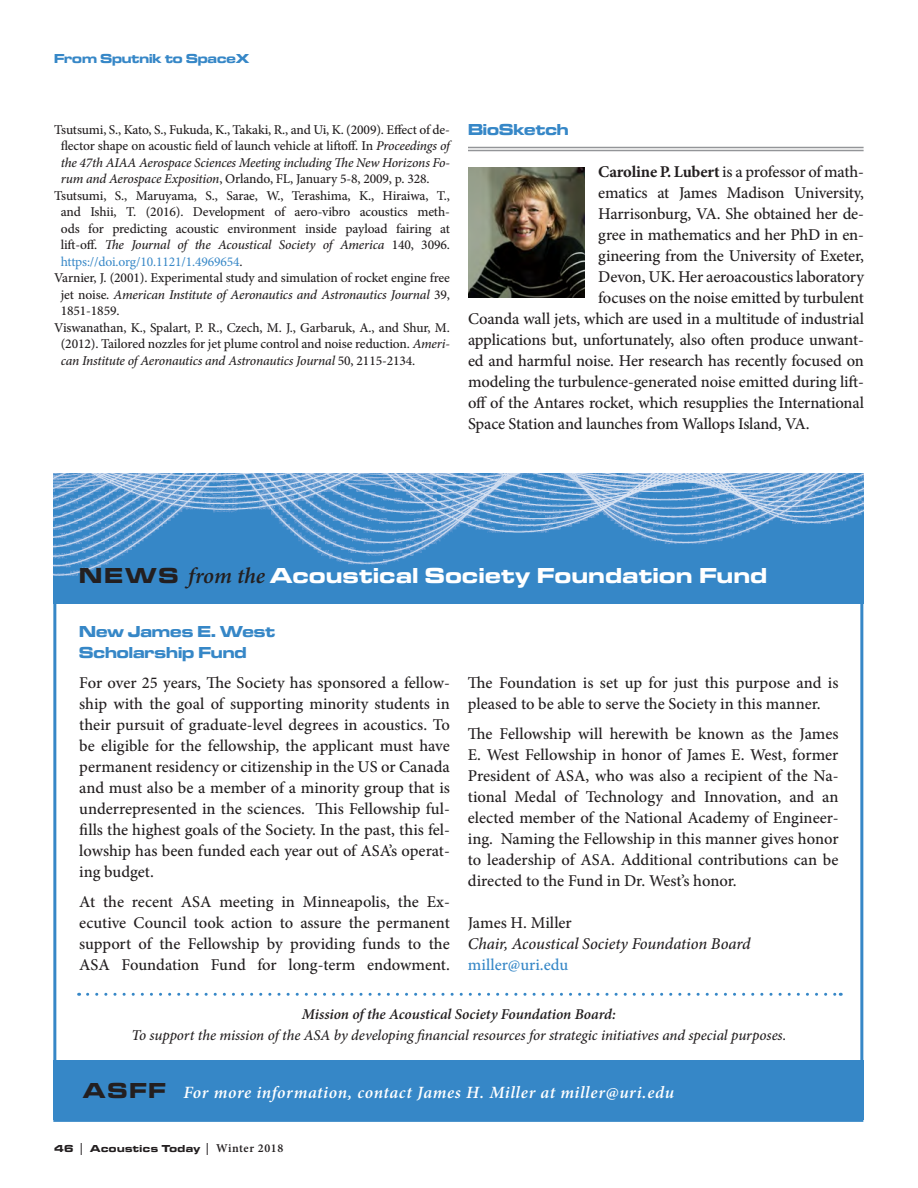
<style>
.page{position:relative;width:918px;height:1188px;background:#fff}
.page>*{position:absolute;margin:0;border:0;box-sizing:border-box;transform-origin:0 0}
.t1{font:700 22.5px "Microgramma Ext D";letter-spacing:.03em;color:#fff}
.t2{font:italic 600 17.25px "Minion Pro";letter-spacing:.035em;color:#fff}
.t3{font:500 16.5px/21px "Minion Pro";letter-spacing:-.01em;color:#231f20;text-align:justify}
.t4{font:700 16.5px/21px "Microgramma Ext D";color:#3687c7}
.t5{font:italic 500 16.5px "Minion Pro";letter-spacing:-.005em;color:#231f20}
.t6{font:500 16.5px "Minion Pro";color:#3687c7}
.t7{font:italic 500 15px "Minion Pro";letter-spacing:-.01em;color:#231f20}
.t8{font:italic 600 15px "Minion Pro";letter-spacing:-.005em;color:#231f20}
.t9{font:500 13.5px "Minion Pro";letter-spacing:-.01em;color:#231f20}
.t10{font:italic 500 13.5px "Minion Pro";letter-spacing:-.015em;color:#231f20}
.t11{font:13.5px "Minion Pro";letter-spacing:-.01em;color:#3687c7}
.t12{font:700 13.5px "Microgramma Ext D";color:#3687c7}
.t13{font:700 10.5px "Microgramma Ext D";letter-spacing:.05em;color:#231f20}
.s1{font-style:italic}
.s2{font-style:normal}
.s3{font-weight:500;color:#231f20}
.s4{font-weight:700}
.s5{color:#231f20}
.s6{font-family:"Minion Pro";font-weight:600;font-style:italic;color:#231f20}
.s7{font-family:"Microgramma Ext D";font-weight:700;font-style:normal;font-size:22.5px;color:#231f20}
.s8{font-family:"Minion Pro";font-weight:600;font-size:12px}
</style>
<div class="page">
<img style="left:468px;top:167px;width:116px;height:130px">
<hr style="left:468px;top:147px;width:396px;height:1px;background:#939598">
<hr style="left:468px;top:150px;width:396px;height:1px;background:#939598">
<img style="left:53px;top:473px;width:810px;height:130px">
<svg style="left:88px;top:993px;width:753px;height:3px"></svg>
<div style="left:53px;top:1060px;width:810px;height:60px;background:#3687c7"></div>
<p class="t12" style="left:54px;top:49px;width:197px">From Sputnik to SpaceX</p>
<p class="t9" style="left:54px;top:120px;width:397px">Tsutsumi, S., Kato, S., Fukuda, K., Takaki, R., and Ui, K. (2009). Effect of de-</p>
<p class="t9" style="left:61px;top:137px;width:391px">flector shape on acoustic field of launch vehicle at liftoff. In <span class="s1">Proceedings of</span></p>
<p class="t10" style="left:61px;top:153px;width:391px">the 47th AIAA Aerospace Sciences Meeting including The New Horizons Fo-</p>
<p class="t9" style="left:61px;top:170px;width:370px"><span class="s1">rum and Aerospace Exposition</span>, Orlando, FL, January 5-8, 2009, p. 328.</p>
<p class="t9" style="left:54px;top:186px;width:397px">Tsutsumi, S., Maruyama, S., Sarae, W., Terashima, K., Hiraiwa, T.,</p>
<p class="t9" style="left:61px;top:203px;width:391px">and Ishii, T. (2016). Development of aero-vibro acoustics meth-</p>
<p class="t9" style="left:61px;top:219px;width:391px">ods for predicting acoustic environment inside payload fairing at</p>
<p class="t10" style="left:61px;top:236px;width:391px"><span class="s2">lift-off.</span> The Journal of the Acoustical Society of America <span class="s2">140, 3096.</span></p>
<p class="t11" style="left:61px;top:253px;width:183px">https://doi.org/10.1121/1.4969654<span class="s3">.</span></p>
<p class="t9" style="left:54px;top:269px;width:397px">Varnier, J. (2001). Experimental study and simulation of rocket engine free</p>
<p class="t10" style="left:61px;top:285px;width:391px"><span class="s2">jet noise.</span> American Institute of Aeronautics and Astronautics Journal <span class="s2">39,</span></p>
<p class="t9" style="left:61px;top:302px;width:60px">1851-1859.</p>
<p class="t9" style="left:54px;top:318px;width:397px">Viswanathan, K., Spalart, P. R., Czech, M. J., Garbaruk, A., and Shur, M.</p>
<p class="t9" style="left:61px;top:335px;width:391px">(2012). Tailored nozzles for jet plume control and noise reduction. <span class="s1">Ameri-</span></p>
<p class="t10" style="left:61px;top:351px;width:356px">can Institute of Aeronautics and Astronautics Journal <span class="s2">50, 2115-2134.</span></p>
<p class="t4" style="left:468px;top:119px;width:102px">BioSketch</p>
<p class="t3" style="left:598px;top:161px;width:267px"><span class="s4">Caroline P. Lubert</span> is a professor of math-</p>
<p class="t3" style="left:598px;top:182px;width:267px">ematics at James Madison University,</p>
<p class="t3" style="left:598px;top:203px;width:267px">Harrisonburg, VA. She obtained her de-</p>
<p class="t3" style="left:598px;top:224px;width:267px">gree in mathematics and her PhD in en-</p>
<p class="t3" style="left:598px;top:245px;width:267px">gineering from the University of Exeter,</p>
<p class="t3" style="left:598px;top:266px;width:267px">Devon, UK. Her aeroacoustics laboratory</p>
<p class="t3" style="left:598px;top:287px;width:267px">focuses on the noise emitted by turbulent</p>
<p class="t3" style="left:468px;top:308px;width:397px">Coanda wall jets, which are used in a multitude of industrial</p>
<p class="t3" style="left:468px;top:329px;width:398px">applications but, unfortunately, also often produce unwant-</p>
<p class="t3" style="left:468px;top:350px;width:397px">ed and harmful noise. Her research has recently focused on</p>
<p class="t3" style="left:468px;top:371px;width:397px">modeling the turbulence-generated noise emitted during lift-</p>
<p class="t3" style="left:468px;top:392px;width:398px">off of the Antares rocket, which resupplies the International</p>
<p class="t3" style="left:468px;top:413px;width:343px">Space Station and launches from Wallops Island, VA.</p>
<h1 class="t1" style="left:79px;top:560px;width:689px"><span class="s5">NEWS</span> <span class="s6">from the</span> Acoustical Society Foundation Fund</h1>
<p class="t4" style="left:79px;top:621px;width:197px">New James E. West<br>Scholarship Fund</p>
<p class="t3" style="left:79px;top:673px;width:372px">For over 25 years, The Society has sponsored a fellow&shy;ship with the goal of supporting minority students in their pursuit of graduate-level degrees in acoustics. To be eligible for the fellowship, the applicant must have permanent residency or citizenship in the US or Canada and must also be a member of a minority group that is underrepresented in the sciences. This Fellowship ful&shy;fills the highest goals of the Society. In the past, this fel&shy;lowship has been funded each year out of ASA’s operat&shy;ing budget.</p>
<p class="t3" style="left:79px;top:892px;width:372px">At the recent ASA meeting in Minneapolis, the Ex&shy;ecutive Council took action to assure the permanent support of the Fellowship by providing funds to the ASA Foundation Fund for long-term endowment.</p>
<p class="t3" style="left:468px;top:672px;width:372px">The Foundation is set up for just this purpose and is pleased to be able to serve the Society in this manner.</p>
<p class="t3" style="left:468px;top:723px;width:372px">The Fellowship will herewith be known as the James E. West Fellowship in honor of James E. West, former President of ASA, who was also a recipient of the Na&shy;tional Medal of Technology and Innovation, and an elected member of the National Academy of Engineer&shy;ing. Naming the Fellowship in this manner gives honor to leadership of ASA. Additional contributions can be directed to the Fund in Dr. West’s honor.</p>
<p class="t3" style="left:468px;top:912px;width:105px">James H. Miller</p>
<p class="t5" style="left:468px;top:932px;width:284px">Chair, Acoustical Society Foundation Board</p>
<p class="t6" style="left:468px;top:953px;width:102px">miller@uri.edu</p>
<p class="t8" style="left:302px;top:1004px;width:315px">Mission of the Acoustical Society Foundation Board:</p>
<p class="t7" style="left:131px;top:1025px;width:656px">To support the mission of the ASA by developing financial resources for strategic initiatives and special purposes.</p>
<p class="t2" style="left:83px;top:1080px;width:592px"><span class="s7">ASFF</span> For more information, contact James H. Miller at miller@uri.edu</p>
<p class="t13" style="left:54px;top:1141px;width:231px">46 <span class="s8">|</span> Acoustics Today <span class="s8">| Winter 2018</span></p>
</div>
